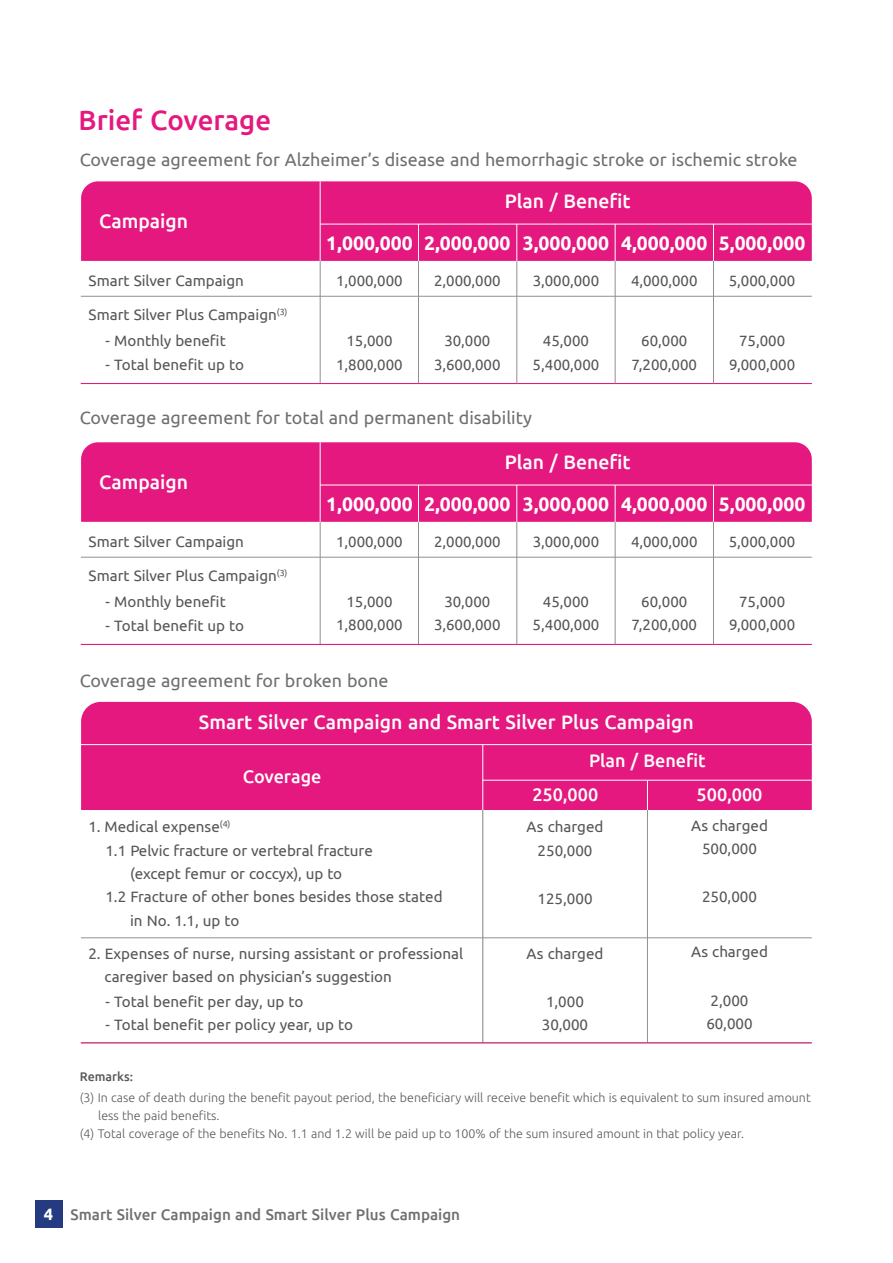
<style>
.page{position:relative;width:893px;height:1263px;background:#fff}
.page>*{position:absolute;margin:0;border:0;box-sizing:border-box;transform-origin:0 0}
.t1{font:700 30px "Ka La Te Xa Text";color:#e5187f}
.t2{font:800 21px "Ka La Te Xa Text";color:#fff}
.t3{font:700 21px "Ka La Te Xa Text";color:#fff}
.t4{font:600 19.5px "Ka La Te Xa Text";color:#6f6f6e}
.t5{font:700 19.5px "Ka La Te Xa Text";color:#fff}
.t6{font:600 16.5px/23.2px "Ka La Te Xa Text";color:#565655}
.t7{font:700 16.5px "Ka La Te Xa Text";color:#6f6f6e}
.t8{font:700 16.5px "Ubuntu";color:#fff}
.t9{font:600 16.35px/23.2px "Ka La Te Xa Text";color:#545554;text-align:center}
.t10{font:13.5px "Ka La Te Xa Text";color:#58585a}
.t11{font:700 13.5px "Ka La Te Xa Text";color:#58585a}
.s1{color:#545554}
</style>
<div class="page">
<div style="left:35px;top:1201px;width:27px;height:27px;background:#253b81"></div>
<div style="left:81px;top:702px;width:731px;height:108px;background:#e5187f"></div>
<hr style="left:647px;top:810px;width:1px;height:233px;background:#929291">
<hr style="left:482px;top:810px;width:1px;height:233px;background:#929291">
<hr style="left:81px;top:937px;width:731px;height:1px;background:#929291">
<hr style="left:81px;top:1042px;width:731px;height:1px;background:#e5187f">
<hr style="left:81px;top:744px;width:731px;height:1px;background:#fff">
<hr style="left:483px;top:780px;width:329px;height:1px;background:#fff">
<hr style="left:482px;top:745px;width:1px;height:65px;background:#fff">
<hr style="left:647px;top:780px;width:1px;height:30px;background:#fff">
<div style="left:81px;top:181px;width:731px;height:80px;background:#e5187f"></div>
<hr style="left:418px;top:261px;width:1px;height:122px;background:#929090">
<hr style="left:320px;top:261px;width:1px;height:122px;background:#929090">
<hr style="left:81px;top:296px;width:731px;height:1px;background:#929090">
<hr style="left:81px;top:383px;width:731px;height:1px;background:#e5187f">
<hr style="left:320px;top:224px;width:492px;height:1px;background:#fff">
<hr style="left:320px;top:181px;width:1px;height:80px;background:#fff">
<hr style="left:418px;top:224px;width:1px;height:37px;background:#fff">
<hr style="left:516px;top:261px;width:1px;height:122px;background:#929090">
<hr style="left:516px;top:224px;width:1px;height:37px;background:#fff">
<hr style="left:615px;top:261px;width:1px;height:122px;background:#929090">
<hr style="left:615px;top:224px;width:1px;height:37px;background:#fff">
<hr style="left:713px;top:261px;width:1px;height:122px;background:#929090">
<hr style="left:713px;top:224px;width:1px;height:37px;background:#fff">
<div style="left:81px;top:442px;width:731px;height:80px;background:#e5187f"></div>
<hr style="left:418px;top:522px;width:1px;height:122px;background:#929090">
<hr style="left:320px;top:522px;width:1px;height:122px;background:#929090">
<hr style="left:81px;top:557px;width:731px;height:1px;background:#929090">
<hr style="left:81px;top:644px;width:731px;height:1px;background:#e5187f">
<hr style="left:320px;top:485px;width:492px;height:1px;background:#fff">
<hr style="left:320px;top:442px;width:1px;height:80px;background:#fff">
<hr style="left:418px;top:485px;width:1px;height:37px;background:#fff">
<hr style="left:516px;top:522px;width:1px;height:122px;background:#929090">
<hr style="left:516px;top:485px;width:1px;height:37px;background:#fff">
<hr style="left:615px;top:522px;width:1px;height:122px;background:#929090">
<hr style="left:615px;top:485px;width:1px;height:37px;background:#fff">
<hr style="left:713px;top:522px;width:1px;height:122px;background:#929090">
<hr style="left:713px;top:485px;width:1px;height:37px;background:#fff">
<h1 class="t1" style="left:79px;top:101px;width:194px">Brief Coverage</h1>
<p class="t4" style="left:80px;top:148px;width:719px">Coverage agreement for Alzheimer’s disease and hemorrhagic stroke or ischemic stroke</p>
<p class="t3" style="left:505px;top:187px;width:127px">Plan / Benefit</p>
<p class="t2" style="left:326px;top:229px;width:186px">1,000,000 2,000,000</p>
<p class="t3" style="left:99px;top:207px;width:91px">Campaign</p>
<p class="t2" style="left:523px;top:229px;width:88px">3,000,000</p>
<p class="t9" style="left:533px;top:268px;width:68px">3,000,000</p>
<p class="t2" style="left:621px;top:229px;width:88px">4,000,000</p>
<p class="t9" style="left:631px;top:268px;width:68px">4,000,000</p>
<p class="t6" style="left:89px;top:263px;width:200px;line-height:34px">Smart Silver Campaign<br>Smart Silver Plus Campaign<sup>(3)</sup></p>
<p class="t9" style="left:336px;top:268px;width:68px">1,000,000</p>
<p class="t9" style="left:434px;top:268px;width:68px">2,000,000</p>
<p class="t9" style="left:336px;top:328px;width:68px">15,000<br>1,800,000</p>
<p class="t9" style="left:434px;top:328px;width:68px">30,000<br>3,600,000</p>
<p class="t6" style="left:106px;top:328px;width:122px"><span class="s1">-</span> Monthly benefit</p>
<p class="t6" style="left:106px;top:352px;width:140px"><span class="s1">-</span> Total benefit up to</p>
<p class="t9" style="left:533px;top:328px;width:68px">45,000<br>5,400,000</p>
<p class="t9" style="left:632px;top:328px;width:67px">60,000<br>7,200,000</p>
<p class="t2" style="left:719px;top:229px;width:88px">5,000,000</p>
<p class="t9" style="left:729px;top:268px;width:68px">5,000,000</p>
<p class="t9" style="left:729px;top:328px;width:68px">75,000<br>9,000,000</p>
<p class="t4" style="left:80px;top:405px;width:454px">Coverage agreement for total and permanent disability</p>
<p class="t3" style="left:505px;top:448px;width:127px">Plan / Benefit</p>
<p class="t2" style="left:326px;top:490px;width:186px">1,000,000 2,000,000</p>
<p class="t3" style="left:99px;top:468px;width:91px">Campaign</p>
<p class="t2" style="left:523px;top:490px;width:88px">3,000,000</p>
<p class="t9" style="left:533px;top:529px;width:68px">3,000,000</p>
<p class="t2" style="left:621px;top:490px;width:88px">4,000,000</p>
<p class="t9" style="left:631px;top:529px;width:68px">4,000,000</p>
<p class="t6" style="left:89px;top:524px;width:200px;line-height:34px">Smart Silver Campaign<br>Smart Silver Plus Campaign<sup>(3)</sup></p>
<p class="t9" style="left:336px;top:529px;width:68px">1,000,000</p>
<p class="t9" style="left:434px;top:529px;width:68px">2,000,000</p>
<p class="t9" style="left:336px;top:589px;width:68px">15,000<br>1,800,000</p>
<p class="t9" style="left:434px;top:589px;width:68px">30,000<br>3,600,000</p>
<p class="t6" style="left:106px;top:589px;width:122px"><span class="s1">-</span> Monthly benefit</p>
<p class="t6" style="left:106px;top:613px;width:140px"><span class="s1">-</span> Total benefit up to</p>
<p class="t9" style="left:533px;top:589px;width:68px">45,000<br>5,400,000</p>
<p class="t9" style="left:632px;top:589px;width:67px">60,000<br>7,200,000</p>
<p class="t2" style="left:719px;top:490px;width:88px">5,000,000</p>
<p class="t9" style="left:729px;top:529px;width:68px">5,000,000</p>
<p class="t9" style="left:729px;top:589px;width:68px">75,000<br>9,000,000</p>
<p class="t4" style="left:80px;top:668px;width:310px">Coverage agreement for broken bone</p>
<p class="t3" style="left:199px;top:708px;width:496px">Smart Silver Campaign and Smart Silver Plus Campaign</p>
<p class="t5" style="left:243px;top:764px;width:80px">Coverage</p>
<p class="t5" style="left:589px;top:747px;width:118px">Plan / Benefit</p>
<p class="t5" style="left:532px;top:782px;width:67px">250,000</p>
<p class="t5" style="left:697px;top:782px;width:67px">500,000</p>
<p class="t6" style="left:691px;top:813px;width:78px;text-align:center">As charged<br>500,000</p>
<p class="t6" style="left:702px;top:884px;width:56px">250,000</p>
<p class="t6" style="left:88px;top:814px;width:143px">1. Medical expense<sup>(4)</sup></p>
<p class="t6" style="left:527px;top:814px;width:78px;text-align:center">As charged<br>250,000</p>
<p class="t6" style="left:537px;top:886px;width:57px">125,000</p>
<p class="t6" style="left:106px;top:838px;width:269px">1.1 Pelvic fracture or vertebral fracture</p>
<p class="t6" style="left:130px;top:861px;width:214px">(except femur or coccyx), up to</p>
<p class="t6" style="left:106px;top:884px;width:338px">1.2 Fracture of other bones besides those stated</p>
<p class="t6" style="left:130px;top:907px;width:111px">in No. 1.1, up to</p>
<p class="t6" style="left:105px;top:941px;width:360px;text-indent:-16px">2. Expenses of nurse, nursing assistant or professional caregiver based on physician’s suggestion</p>
<p class="t6" style="left:106px;top:989px;width:199px">- Total benefit per day, up to</p>
<p class="t6" style="left:106px;top:1012px;width:249px">- Total benefit per policy year, up to</p>
<p class="t6" style="left:527px;top:941px;width:78px">As charged</p>
<p class="t6" style="left:691px;top:939px;width:78px">As charged</p>
<p class="t6" style="left:542px;top:989px;width:48px">1,000<br>30,000</p>
<p class="t6" style="left:706px;top:988px;width:48px">2,000<br>60,000</p>
<p class="t11" style="left:80px;top:1068px;width:55px">Remarks:</p>
<p class="t10" style="left:80px;top:1089px;width:732px">(3) In case of death during the benefit payout period, the beneficiary will receive benefit which is equivalent to sum insured amount</p>
<p class="t10" style="left:98px;top:1107px;width:123px">less the paid benefits.</p>
<p class="t10" style="left:80px;top:1125px;width:666px">(4) Total coverage of the benefits No. 1.1 and 1.2 will be paid up to 100% of the sum insured amount in that policy year.</p>
<p class="t8" style="left:44px;top:1203px;width:11px">4</p>
<p class="t7" style="left:71px;top:1203px;width:391px">Smart Silver Campaign and Smart Silver Plus Campaign</p>
</div>
